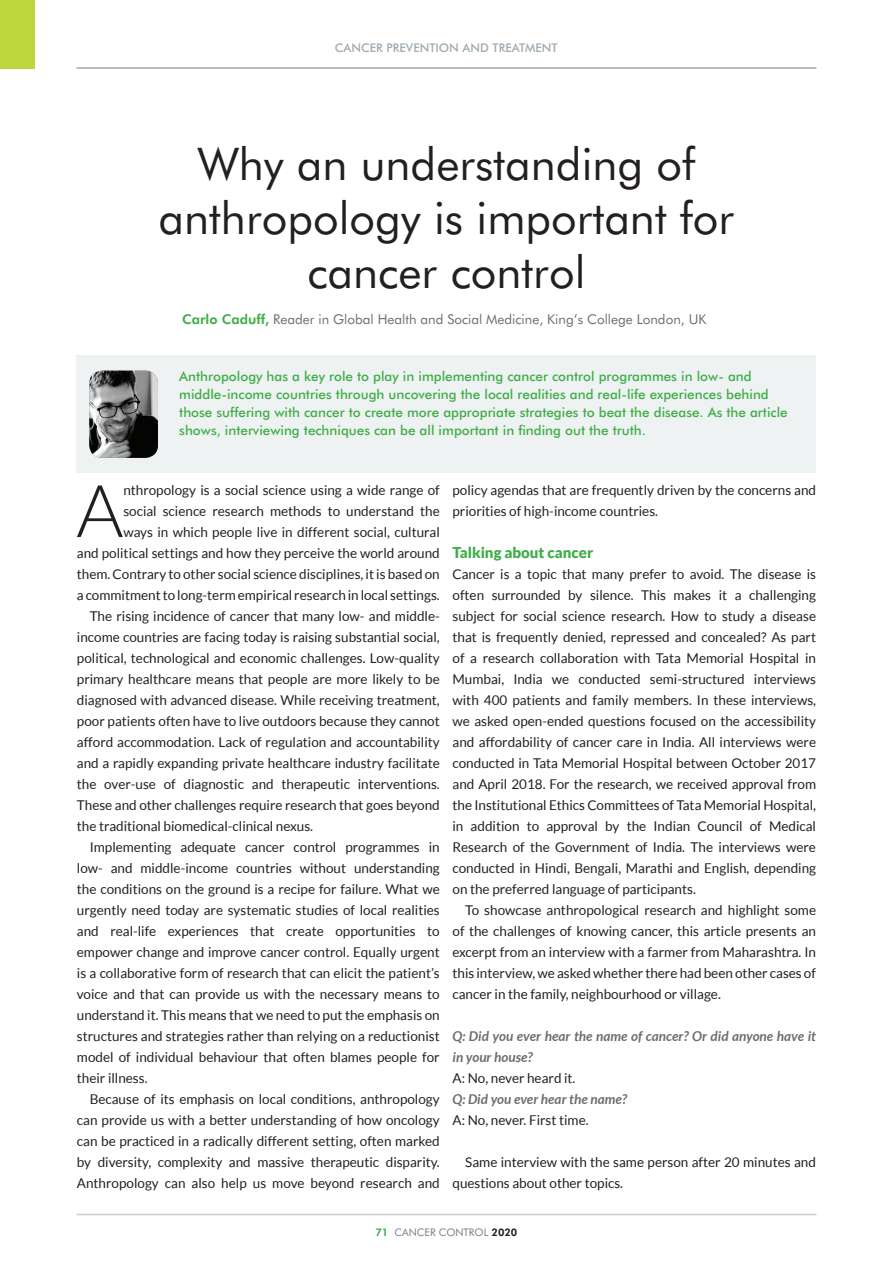
<style>
.page{position:relative;width:893px;height:1263px;background:#fff}
.page>*{position:absolute;margin:0;border:0;box-sizing:border-box;transform-origin:0 0}
.t1{font:300 72.9px "Lato";color:#231f20}
.t2{font:45px/54px "Futura BT";color:#231f20;text-align:center}
.t3{font:900 15px "Lato";color:#40ae49}
.t4{font:13.5px/21px "Lato";color:#231f20}
.t5{font:500 13.5px/18px "Futura BT";color:#40ae49}
.t6{font:italic 700 13.5px/21px "Lato";color:#6c6d70}
.t7{font:13.5px "Futura BT";color:#6c6d70}
.t8{font:500 12px "Futura BT";color:#9faab2}
.t9{font:10.5px "Futura BT";color:#727f8a}
.s1{font-weight:800;color:#40ae49}
.s2{font-weight:800;color:#231f20}
</style>
<div class="page">
<div style="left:0;top:0;width:34px;height:69px;background:#bdd63c"></div>
<hr style="left:77px;top:67px;width:739px;height:2px;background:#9faab2">
<div style="left:77px;top:355px;width:739px;height:118px;background:#eff2f2"></div>
<hr style="left:77px;top:1214px;width:739px;height:1px;background:#c5ced3">
<img style="left:89px;top:371px;width:69px;height:87px">
<p class="t8" style="left:335px;top:40px;width:224px">CANCER PREVENTION AND TREATMENT</p>
<h2 class="t2" style="left:159px;top:137px;width:577px">Why an understanding of anthropology is important for cancer control</h2>
<p class="t7" style="left:182px;top:311px;width:526px"><span class="s1">Carlo Caduff,</span> Reader in Global Health and Social Medicine, King’s College London, UK</p>
<p class="t5" style="left:179px;top:367px;width:610px">Anthropology has a key role to play in implementing cancer control programmes in low- and middle-income countries through uncovering the local realities and real-life experiences behind those suffering with cancer to create more appropriate strategies to beat the disease. As the article shows, interviewing techniques can be all important in finding out the truth.</p>
<h1 class="t1" style="left:76px;top:472px;width:48px">A</h1>
<p class="t4" style="left:123px;top:480px;width:318px">nthropology is a social science using a wide range of</p>
<p class="t4" style="left:123px;top:501px;width:318px">social science research methods to understand the</p>
<p class="t4" style="left:123px;top:522px;width:318px">ways in which people live in different social, cultural</p>
<p class="t4" style="left:77px;top:543px;width:364px">and political settings and how they perceive the world around</p>
<p class="t4" style="left:77px;top:564px;width:364px">them. Contrary to other social science disciplines, it is based on</p>
<p class="t4" style="left:77px;top:585px;width:364px">a commitment to long-term empirical research in local settings.</p>
<p class="t4" style="left:90px;top:606px;width:352px">The rising incidence of cancer that many low- and middle-</p>
<p class="t4" style="left:77px;top:627px;width:364px">income countries are facing today is raising substantial social,</p>
<p class="t4" style="left:77px;top:648px;width:364px">political, technological and economic challenges. Low-quality</p>
<p class="t4" style="left:77px;top:669px;width:364px">primary healthcare means that people are more likely to be</p>
<p class="t4" style="left:77px;top:690px;width:364px">diagnosed with advanced disease. While receiving treatment,</p>
<p class="t4" style="left:77px;top:711px;width:364px">poor patients often have to live outdoors because they cannot</p>
<p class="t4" style="left:77px;top:732px;width:364px">afford accommodation. Lack of regulation and accountability</p>
<p class="t4" style="left:77px;top:753px;width:364px">and a rapidly expanding private healthcare industry facilitate</p>
<p class="t4" style="left:77px;top:774px;width:364px">the over-use of diagnostic and therapeutic interventions.</p>
<p class="t4" style="left:77px;top:795px;width:364px">These and other challenges require research that goes beyond</p>
<p class="t4" style="left:77px;top:816px;width:238px">the traditional biomedical-clinical nexus.</p>
<p class="t4" style="left:90px;top:837px;width:352px">Implementing adequate cancer control programmes in</p>
<p class="t4" style="left:77px;top:858px;width:364px">low- and middle-income countries without understanding</p>
<p class="t4" style="left:77px;top:879px;width:364px">the conditions on the ground is a recipe for failure. What we</p>
<p class="t4" style="left:77px;top:900px;width:364px">urgently need today are systematic studies of local realities</p>
<p class="t4" style="left:77px;top:921px;width:364px">and real-life experiences that create opportunities to</p>
<p class="t4" style="left:77px;top:942px;width:364px">empower change and improve cancer control. Equally urgent</p>
<p class="t4" style="left:77px;top:963px;width:364px">is a collaborative form of research that can elicit the patient’s</p>
<p class="t4" style="left:77px;top:984px;width:364px">voice and that can provide us with the necessary means to</p>
<p class="t4" style="left:77px;top:1005px;width:364px">understand it. This means that we need to put the emphasis on</p>
<p class="t4" style="left:77px;top:1026px;width:364px">structures and strategies rather than relying on a reductionist</p>
<p class="t4" style="left:77px;top:1047px;width:364px">model of individual behaviour that often blames people for</p>
<p class="t4" style="left:77px;top:1068px;width:72px">their illness.</p>
<p class="t4" style="left:90px;top:1089px;width:352px">Because of its emphasis on local conditions, anthropology</p>
<p class="t4" style="left:77px;top:1110px;width:364px">can provide us with a better understanding of how oncology</p>
<p class="t4" style="left:77px;top:1131px;width:364px">can be practiced in a radically different setting, often marked</p>
<p class="t4" style="left:77px;top:1152px;width:364px">by diversity, complexity and massive therapeutic disparity.</p>
<p class="t4" style="left:77px;top:1173px;width:364px">Anthropology can also help us move beyond research and</p>
<p class="t4" style="left:452px;top:480px;width:365px">policy agendas that are frequently driven by the concerns and priorities of high-income countries.</p>
<p class="t3" style="left:452px;top:544px;width:142px">Talking about cancer</p>
<p class="t4" style="left:452px;top:564px;width:365px;text-align:justify">Cancer is a topic that many prefer to avoid. The disease is often surrounded by silence. This makes it a challenging subject for social science research. How to study a disease that is frequently denied, repressed and concealed? As part of a research collaboration with Tata Memorial Hospital in Mumbai, India we conducted semi-structured interviews with 400 patients and family members. In these interviews, we asked open-ended questions focused on the accessibility and affordability of cancer care in India. All interviews were conducted in Tata Memorial Hospital between October 2017 and April 2018. For the research, we received approval from the Institutional Ethics Committees of Tata Memorial Hospital, in addition to approval by the Indian Council of Medical Research of the Government of India. The interviews were conducted in Hindi, Bengali, Marathi and English, depending on the preferred language of participants.</p>
<p class="t4" style="left:452px;top:900px;width:365px;text-align:justify;text-indent:13px">To showcase anthropological research and highlight some of the challenges of knowing cancer, this article presents an excerpt from an interview with a farmer from Maharashtra. In this interview, we asked whether there had been other cases of cancer in the family, neighbourhood or village.</p>
<p class="t6" style="left:452px;top:1026px;width:365px">Q: Did you ever hear the name of cancer? Or did anyone have it in your house?</p>
<p class="t4" style="left:452px;top:1068px;width:124px">A: No, never heard it.</p>
<p class="t6" style="left:452px;top:1089px;width:176px">Q: Did you ever hear the name?</p>
<p class="t4" style="left:452px;top:1110px;width:138px">A: No, never. First time.</p>
<p class="t4" style="left:452px;top:1152px;width:365px;text-indent:13px">Same interview with the same person after 20 minutes and questions about other topics.</p>
<p class="t9" style="left:375px;top:1226px;width:143px"><span class="s1">71</span> CANCER CONTROL <span class="s2">2020</span></p>
</div>
